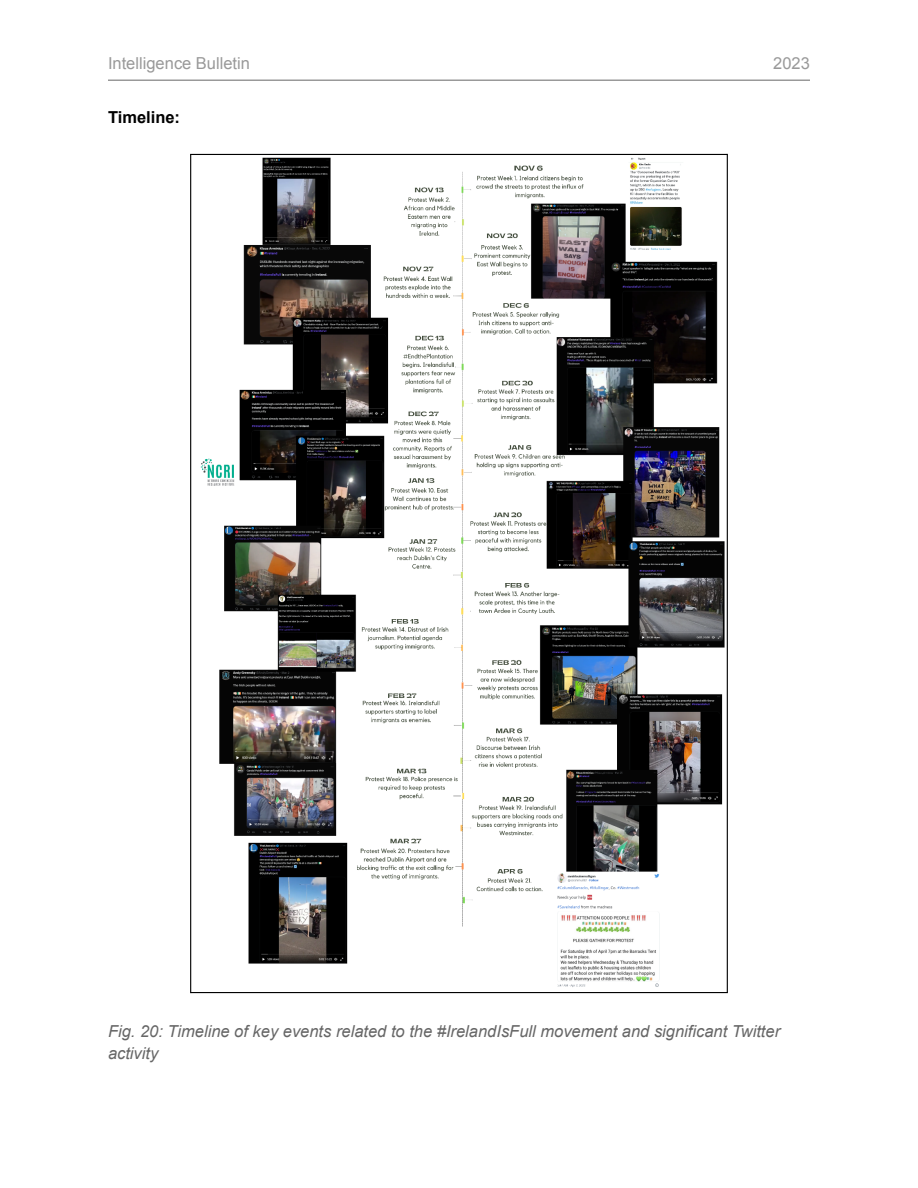
<style>
.page{position:relative;width:918px;height:1188px;background:#fff}
.page>*{position:absolute;margin:0;border:0;box-sizing:border-box;transform-origin:0 0}
.t1{font:italic 16.5px/21.8px "Arial";color:#666}
.t2{font:16.5px "Arial";color:#999}
.t3{font:700 16.5px "Arial";color:#000}
</style>
<div class="page">
<hr style="left:108px;top:80px;width:702px;height:1px;background:#999">
<img style="left:191px;top:155px;width:536px;height:837px">
<hr style="left:190px;top:154px;width:537px;height:1px;background:#000">
<hr style="left:727px;top:154px;width:1px;height:839px;background:#000">
<hr style="left:191px;top:992px;width:537px;height:1px;background:#000">
<hr style="left:190px;top:154px;width:1px;height:839px;background:#000">
<p class="t2" style="left:108px;top:55px;width:144px">Intelligence Bulletin</p>
<p class="t2" style="left:773px;top:55px;width:38px">2023</p>
<p class="t3" style="left:108px;top:109px;width:74px">Timeline:</p>
<p class="t1" style="left:108px;top:1020px;width:674px">Fig. 20: Timeline of key events related to the #IrelandIsFull movement and significant Twitter activity</p>
</div>
